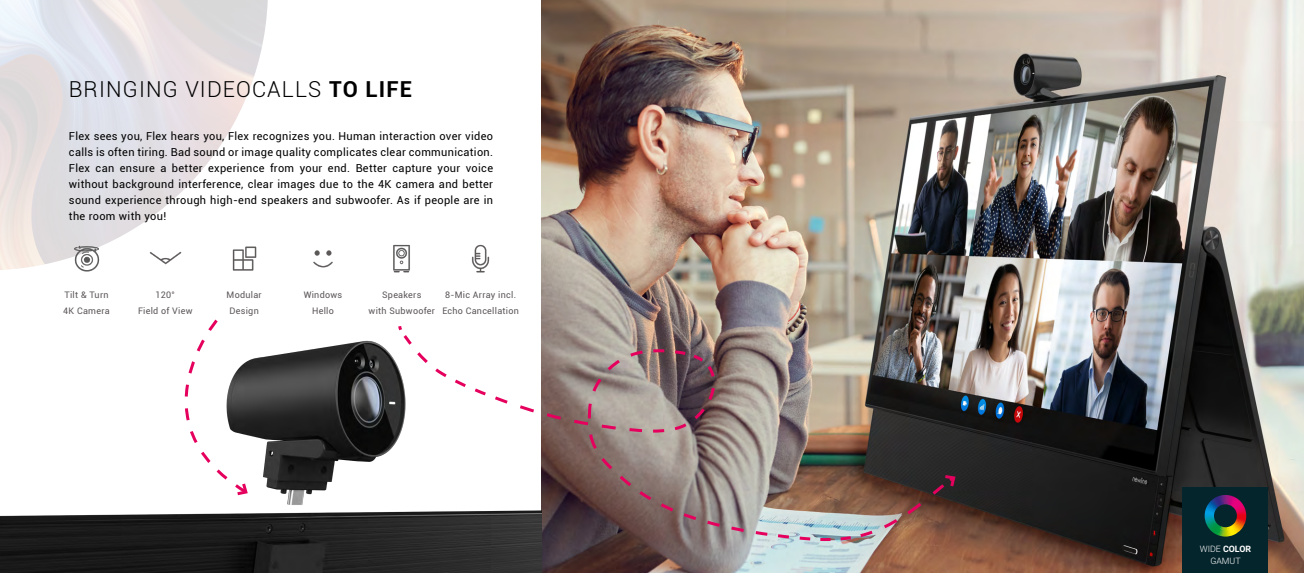
<style>
.page{position:relative;width:1304px;height:573px;background:#fff}
.page>*{position:absolute;margin:0;border:0;box-sizing:border-box;transform-origin:0 0}
.t1{font:300 22px "Roboto";letter-spacing:.05em;color:#000}
.t2{font:11px/16px "Roboto";letter-spacing:.03em;color:#000;text-align:justify}
.t3{font:9px/16px "Roboto";letter-spacing:.03em;color:#5c5758;text-align:center}
.t4{font:300 8.8px/12px "Roboto";color:#fff;text-align:center}
.s1{font-weight:700}
</style>
<div class="page">
<svg style="left:0;top:0;width:268px;height:270px;fill:#e4e0e4"></svg>
<img style="left:541px;top:0;width:763px;height:573px">
<img style="left:0;top:340px;width:541px;height:233px">
<img style="left:62px;top:234px;width:49px;height:38px">
<img style="left:313px;top:250px;width:20px;height:18px">
<img style="left:140px;top:234px;width:50px;height:36px">
<img style="left:219px;top:234px;width:49px;height:37px">
<img style="left:393px;top:244px;width:17px;height:29px">
<img style="left:396px;top:323px;width:562px;height:219px">
<svg style="left:942px;top:473px;width:15px;height:16px"></svg>
<img style="left:471px;top:244px;width:19px;height:29px">
<svg style="left:132px;top:319px;width:118px;height:178px"></svg>
<div style="left:1182px;top:487px;width:86px;height:86px;background:#05252c"></div>
<svg style="left:1205px;top:495px;width:41px;height:41px"></svg>
<h1 class="t1" style="left:69px;top:74px;width:344px">BRINGING VIDEOCALLS <span class="s1">TO LIFE</span></h1>
<p class="t2" style="left:69px;top:127px;width:426px">Flex sees you, Flex hears you, Flex recognizes you. Human interaction over video calls is often tiring. Bad sound or image quality complicates clear communication.<br>Flex can ensure a better experience from your end. Better capture your voice without background interference, clear images due to the 4K camera and better sound experience through high-end speakers and subwoofer. As if people are in the room with you!</p>
<p class="t3" style="left:63px;top:286px;width:48px;text-align:left">Tilt &amp; Turn<br>4K Camera</p>
<p class="t3" style="left:138px;top:286px;width:56px">120°<br>Field of View</p>
<p class="t3" style="left:227px;top:286px;width:37px">Modular<br>Design</p>
<p class="t3" style="left:304px;top:286px;width:40px">Windows<br>Hello</p>
<p class="t3" style="left:369px;top:286px;width:68px">Speakers<br>with Subwoofer</p>
<p class="t3" style="left:442px;top:286px;width:78px">8-Mic Array incl.<br>Echo Cancellation</p>
<p class="t4" style="left:1200px;top:542px;width:53px">WIDE <span class="s1">COLOR<br></span>GAMUT</p>
</div>
